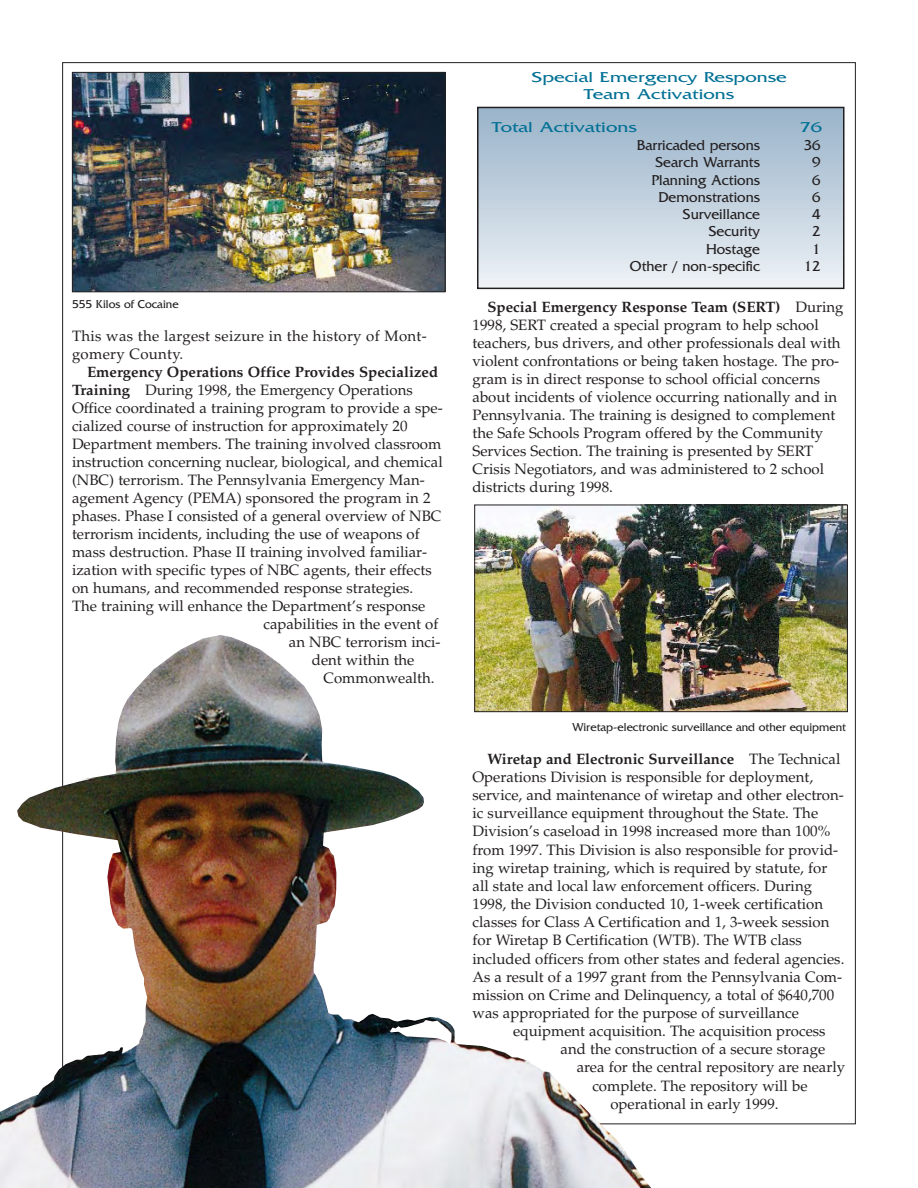
<style>
.page{position:relative;width:918px;height:1188px;background:#fff}
.page>*{position:absolute;margin:0;border:0;box-sizing:border-box;transform-origin:0 0}
.t1{font:15px/18.1px "Palatino";color:#231f20}
.t2{font:15px "Friz Quadrata";color:#231f20}
.t3{font:15px/16.5px "Friz Quadrata";color:#007095;text-align:center;scale:1.35 1}
.t4{font:15px/18px "Palatino";letter-spacing:.02em;color:#231f20}
.t5{font:700 15px "Palatino";color:#231f20}
.t6{font:12px "Friz Quadrata";color:#231f20}
.s1{font-weight:700}
</style>
<div class="page">
<div style="left:478px;top:109px;width:366px;height:5px;background:#9bb5ca"></div>
<div style="left:478px;top:113px;width:366px;height:5px;background:#9db6cc"></div>
<div style="left:478px;top:117px;width:366px;height:5px;background:#9fb8cc"></div>
<div style="left:478px;top:121px;width:366px;height:5px;background:#a0b9cd"></div>
<div style="left:478px;top:125px;width:366px;height:5px;background:#a2bace"></div>
<div style="left:478px;top:129px;width:366px;height:5px;background:#a4bbcf"></div>
<div style="left:478px;top:133px;width:366px;height:5px;background:#a6bdd0"></div>
<div style="left:478px;top:137px;width:366px;height:5px;background:#a7bed1"></div>
<div style="left:478px;top:141px;width:366px;height:5px;background:#a9bfd2"></div>
<div style="left:478px;top:145px;width:366px;height:5px;background:#abc0d3"></div>
<div style="left:478px;top:149px;width:366px;height:5px;background:#adc2d4"></div>
<div style="left:478px;top:153px;width:366px;height:5px;background:#aec3d5"></div>
<div style="left:478px;top:157px;width:366px;height:5px;background:#b0c4d5"></div>
<div style="left:478px;top:161px;width:366px;height:5px;background:#b2c5d7"></div>
<div style="left:478px;top:165px;width:366px;height:5px;background:#b4c7d7"></div>
<div style="left:478px;top:169px;width:366px;height:5px;background:#b6c8d8"></div>
<div style="left:478px;top:173px;width:366px;height:5px;background:#b8c9da"></div>
<div style="left:478px;top:177px;width:366px;height:5px;background:#b9cbda"></div>
<div style="left:478px;top:181px;width:366px;height:5px;background:#bbccdb"></div>
<hr style="left:478px;top:186px;width:366px;height:4px;background:#bdcddc">
<hr style="left:478px;top:190px;width:366px;height:4px;background:#bfcfdd">
<hr style="left:478px;top:194px;width:366px;height:4px;background:#c1d0dd">
<hr style="left:478px;top:198px;width:366px;height:4px;background:#c3d1df">
<hr style="left:478px;top:202px;width:366px;height:4px;background:#c5d3e0">
<hr style="left:478px;top:206px;width:366px;height:4px;background:#c6d4e0">
<hr style="left:478px;top:210px;width:366px;height:4px;background:#c9d6e3">
<hr style="left:478px;top:214px;width:366px;height:4px;background:#cbd8e4">
<hr style="left:478px;top:218px;width:366px;height:4px;background:#cdd9e4">
<hr style="left:478px;top:222px;width:366px;height:4px;background:#cfdbe5">
<hr style="left:478px;top:226px;width:366px;height:4px;background:#d0dce6">
<hr style="left:478px;top:230px;width:366px;height:4px;background:#d2dde7">
<hr style="left:478px;top:234px;width:366px;height:4px;background:#d4dfe9">
<hr style="left:478px;top:238px;width:366px;height:4px;background:#d7e1ea">
<hr style="left:478px;top:242px;width:366px;height:4px;background:#d8e2eb">
<hr style="left:478px;top:246px;width:366px;height:4px;background:#dae4ec">
<hr style="left:478px;top:250px;width:366px;height:4px;background:#dce5ed">
<div style="left:478px;top:254px;width:366px;height:5px;background:#dee7ed"></div>
<div style="left:478px;top:258px;width:366px;height:5px;background:#e0e8ef"></div>
<div style="left:478px;top:262px;width:366px;height:5px;background:#e3eaf0"></div>
<div style="left:478px;top:266px;width:366px;height:5px;background:#e5ecf1"></div>
<div style="left:478px;top:270px;width:366px;height:5px;background:#e7edf3"></div>
<div style="left:478px;top:274px;width:366px;height:5px;background:#e9eff3"></div>
<div style="left:478px;top:278px;width:366px;height:5px;background:#ecf1f5"></div>
<div style="left:478px;top:282px;width:366px;height:5px;background:#edf2f6"></div>
<div style="left:477px;top:107px;width:367px;height:182px;border:2px solid #231f20"></div>
<img style="left:476px;top:507px;width:370px;height:203px">
<div style="left:474px;top:505px;width:374px;height:207px;border:1px solid #231f20"></div>
<img style="left:74px;top:74px;width:370px;height:216px">
<div style="left:72px;top:72px;width:374px;height:220px;border:1px solid #231f20"></div>
<img style="left:0;top:635px;width:660px;height:552px">
<p class="t6" style="left:72px;top:300px;width:108px">555 Kilos of Cocaine</p>
<p class="t4" style="left:72px;top:329px;width:356px">This was the largest seizure in the history of Mont&shy;gomery County.</p>
<p class="t5" style="left:87px;top:366px;width:353px">Emergency Operations Office Provides Specialized</p>
<p class="t1" style="left:72px;top:383px;width:342px"><span class="s1">Training</span> During 1998, the Emergency Operations</p>
<p class="t1" style="left:72px;top:401px;width:372px">Office coordinated a training program to provide a spe-</p>
<p class="t1" style="left:72px;top:419px;width:337px">cialized course of instruction for approximately 20</p>
<p class="t1" style="left:72px;top:437px;width:371px">Department members. The training involved classroom</p>
<p class="t1" style="left:72px;top:455px;width:372px">instruction concerning nuclear, biological, and chemical</p>
<p class="t1" style="left:72px;top:473px;width:354px">(NBC) terrorism. The Pennsylvania Emergency Man-</p>
<p class="t1" style="left:72px;top:491px;width:360px">agement Agency (PEMA) sponsored the program in 2</p>
<p class="t1" style="left:72px;top:509px;width:371px">phases. Phase I consisted of a general overview of NBC</p>
<p class="t1" style="left:72px;top:527px;width:349px">terrorism incidents, including the use of weapons of</p>
<p class="t1" style="left:72px;top:545px;width:357px">mass destruction. Phase II training involved familiar-</p>
<p class="t1" style="left:72px;top:563px;width:361px">ization with specific types of NBC agents, their effects</p>
<p class="t1" style="left:72px;top:581px;width:343px">on humans, and recommended response strategies.</p>
<p class="t1" style="left:72px;top:599px;width:355px">The training will enhance the Department’s response</p>
<p class="t1" style="left:263px;top:617px;width:176px">capabilities in the event of</p>
<p class="t1" style="left:289px;top:635px;width:153px">an NBC terrorism inci-</p>
<p class="t1" style="left:312px;top:653px;width:104px">dent within the</p>
<p class="t1" style="left:323px;top:671px;width:113px">Commonwealth.</p>
<p class="t3" style="left:532px;top:70px;width:190px">Special Emergency Response<br>Team Activations</p>
<p class="t3" style="left:492px;top:120px;width:109px">Total Activations</p>
<p class="t3" style="left:799px;top:120px;width:18px">76</p>
<p class="t2" style="left:637px;top:140px;width:125px">Barricaded persons</p>
<p class="t2" style="left:804px;top:140px;width:18px">36</p>
<p class="t2" style="left:655px;top:157px;width:106px">Search Warrants</p>
<p class="t2" style="left:812px;top:157px;width:10px">9</p>
<p class="t2" style="left:651px;top:174px;width:110px">Planning Actions</p>
<p class="t2" style="left:812px;top:174px;width:10px">6</p>
<p class="t2" style="left:658px;top:192px;width:103px">Demonstrations</p>
<p class="t2" style="left:812px;top:192px;width:10px">6</p>
<p class="t2" style="left:683px;top:209px;width:79px">Surveillance</p>
<p class="t2" style="left:812px;top:209px;width:10px">4</p>
<p class="t2" style="left:709px;top:226px;width:53px">Security</p>
<p class="t2" style="left:812px;top:226px;width:10px">2</p>
<p class="t2" style="left:706px;top:243px;width:55px">Hostage</p>
<p class="t2" style="left:812px;top:243px;width:10px">1</p>
<p class="t2" style="left:630px;top:261px;width:132px">Other / non-specific</p>
<p class="t2" style="left:804px;top:261px;width:18px">12</p>
<p class="t1" style="left:472px;top:299px;width:373px;text-indent:15px"><span class="s1">Special Emergency Response Team (SERT)</span> During 1998, SERT created a special program to help school teachers, bus drivers, and other professionals deal with violent confrontations or being taken hostage. The pro&shy;gram is in direct response to school official concerns about incidents of violence occurring nationally and in Pennsylvania. The training is designed to complement the Safe Schools Program offered by the Community Services Section. The training is presented by SERT Crisis Negotiators, and was administered to 2 school districts during 1998.</p>
<p class="t6" style="left:572px;top:723px;width:276px">Wiretap-electronic surveillance and other equipment</p>
<p class="t1" style="left:472px;top:751px;width:373px;text-indent:15px"><span class="s1">Wiretap and Electronic Surveillance</span> The Technical Operations Division is responsible for deployment, service, and maintenance of wiretap and other electron&shy;ic surveillance equipment throughout the State. The Division’s caseload in 1998 increased more than 100% from 1997. This Division is also responsible for provid&shy;ing wiretap training, which is required by statute, for all state and local law enforcement officers. During 1998, the Division conducted 10, 1-week certification classes for Class A Certification and 1, 3-week session for Wiretap B Certification (WTB). The WTB class included officers from other states and federal agencies.<br>As a result of a 1997 grant from the Pennsylvania Com&shy;mission on Crime and Delinquency, a total of $640,700 was appropriated for the purpose of surveillance</p>
<p class="t1" style="left:513px;top:1024px;width:314px">equipment acquisition. The acquisition process</p>
<p class="t1" style="left:561px;top:1042px;width:266px">and the construction of a secure storage</p>
<p class="t1" style="left:577px;top:1060px;width:270px">area for the central repository are nearly</p>
<p class="t1" style="left:592px;top:1078px;width:217px">complete. The repository will be</p>
<p class="t1" style="left:610px;top:1096px;width:170px">operational in early 1999.</p>
</div>
